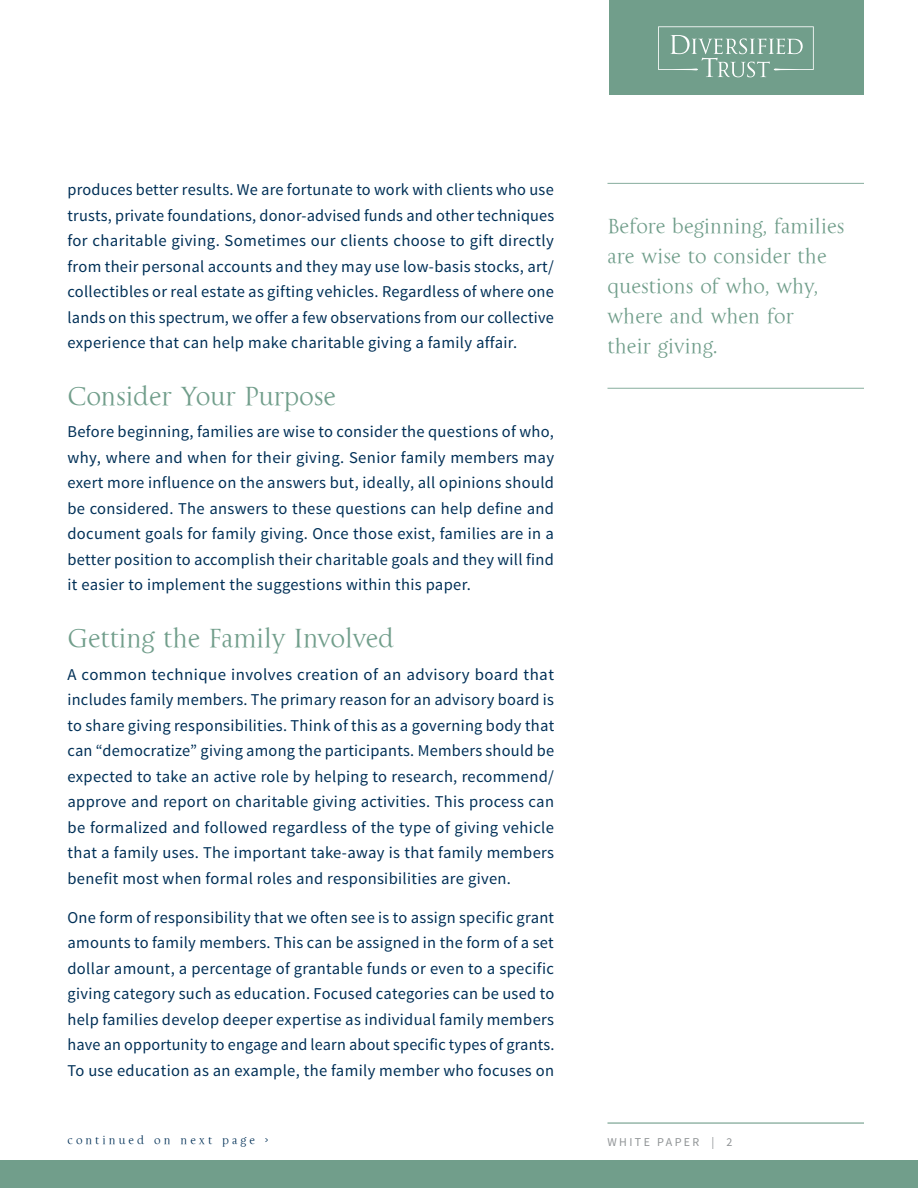
<style>
.page{position:relative;width:918px;height:1188px;background:#fff}
.page>*{position:absolute;margin:0;border:0;box-sizing:border-box;transform-origin:0 0}
.Article_Header{font:27px "La Gioconda OSTT";letter-spacing:-.01em;color:#719e8b}
.Body_Page1{font:21px/30px "La Gioconda OSTT";color:#719e8b}
.Body_Page1-2{font:16.5px/25.5px "Source Sans Pro";letter-spacing:.02em;color:#003057;text-align:justify}
.t1{font:12px "La Gioconda OSTT";letter-spacing:.25em;color:#003057}
.t2{font:12px "Source Sans Pro";letter-spacing:.2em;color:#909496}
</style>
<div class="page">
<div style="left:609px;top:0;width:255px;height:94px;background:#719e8b"></div>
<svg style="left:658px;top:26px;width:156px;height:51px"></svg>
<div style="left:0;top:1161px;width:918px;height:27px;background:#719e8b"></div>
<hr style="left:608px;top:1122px;width:256px;height:2px;background:#719e8b">
<hr style="left:608px;top:388px;width:256px;height:1px;background:#94b6a8">
<hr style="left:608px;top:183px;width:256px;height:1px;background:#94b6a8">
<p class="Body_Page1-2" style="left:68px;top:177px;width:488px">produces better results. We are fortunate to work with clients who use trusts, private foundations, donor-advised funds and other techniques for charitable giving. Sometimes our clients choose to gift directly from their personal accounts and they may use low-basis stocks, art/ collectibles or real estate as gifting vehicles. Regardless of where one lands on this spectrum, we offer a few observations from our collective experience that can help make charitable giving a family affair.</p>
<p class="Article_Header" style="left:68px;top:380px;width:270px">Consider Your Purpose</p>
<p class="Body_Page1-2" style="left:68px;top:420px;width:488px">Before beginning, families are wise to consider the questions of who, why, where and when for their giving. Senior family members may exert more influence on the answers but, ideally, all opinions should be considered. The answers to these questions can help define and document goals for family giving. Once those exist, families are in a better position to accomplish their charitable goals and they will find it easier to implement the suggestions within this paper.</p>
<p class="Article_Header" style="left:68px;top:623px;width:328px">Getting the Family Involved</p>
<p class="Body_Page1-2" style="left:68px;top:662px;width:488px">A common technique involves creation of an advisory board that includes family members. The primary reason for an advisory board is to share giving responsibilities. Think of this as a governing body that can “democratize” giving among the participants. Members should be expected to take an active role by helping to research, recommend/ approve and report on charitable giving activities. This process can be formalized and followed regardless of the type of giving vehicle that a family uses. The important take-away is that family members benefit most when formal roles and responsibilities are given.</p>
<p class="Body_Page1-2" style="left:68px;top:905px;width:488px">One form of responsibility that we often see is to assign specific grant amounts to family members. This can be assigned in the form of a set dollar amount, a percentage of grantable funds or even to a specific giving category such as education. Focused categories can be used to help families develop deeper expertise as individual family members have an opportunity to engage and learn about specific types of grants.<br>To use education as an example, the family member who focuses on</p>
<p class="Body_Page1" style="left:608px;top:211px;width:239px">Before beginning, families are wise to consider the questions of who, why, where and when for<br>their giving.</p>
<p class="t1" style="left:68px;top:1133px;width:202px">continued on next page &gt;</p>
<p class="t2" style="left:608px;top:1135px;width:126px">WHITE PAPER | 2</p>
</div>
